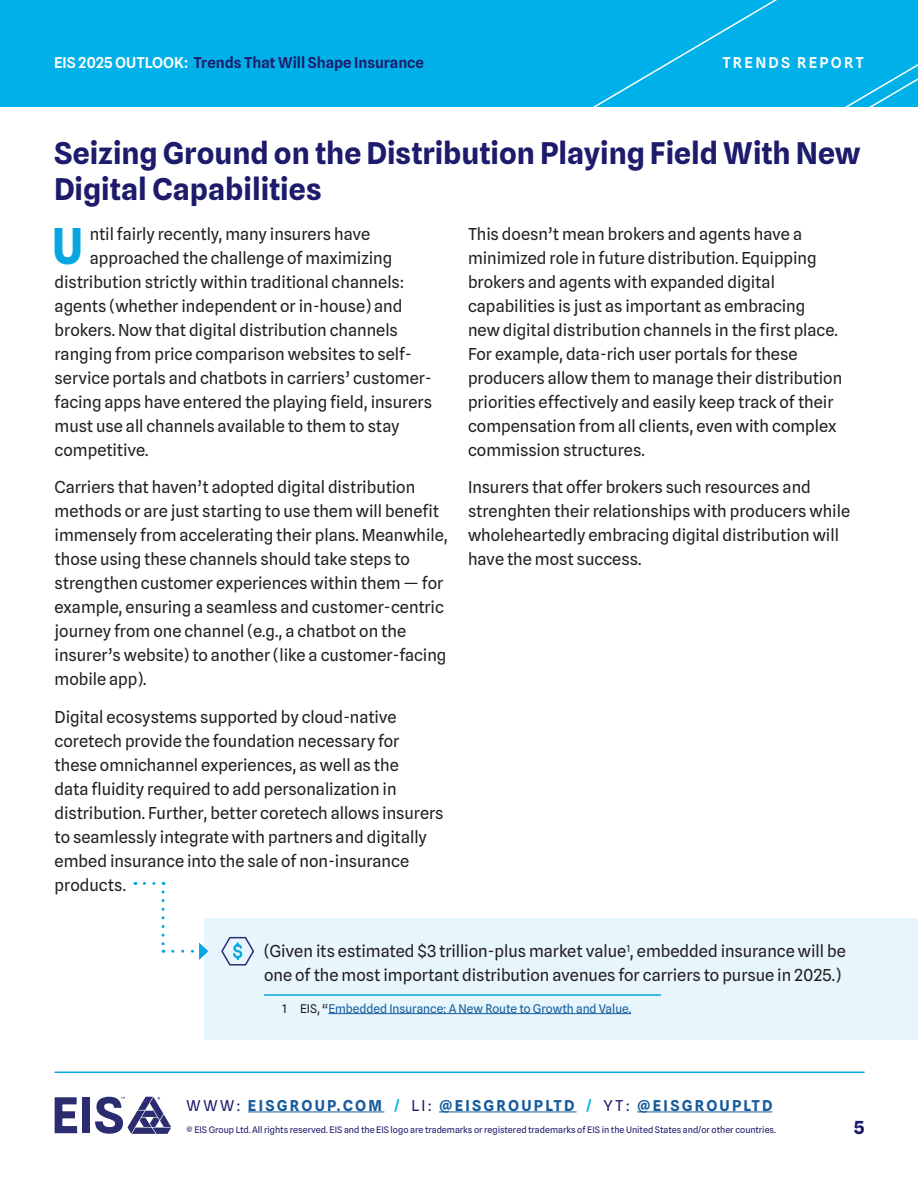
<style>
.page{position:relative;width:918px;height:1188px;background:#fff}
.page>*{position:absolute;margin:0;border:0;box-sizing:border-box;transform-origin:0 0}
.Body{font:700 49.5px "Spline Sans Mono";color:#06a7e0}
.Heading_2{font:700 30px/36px "Spline Sans";color:#1d1b6b}
.t1{font:700 18px "Spline Sans Mono";color:#1d1b6b}
.Body-2{font:16.5px/24px "Spline Sans";color:#231f20}
.t2{font:700 15px "Spline Sans";letter-spacing:.15em;color:#175d9e}
.t3{font:600 15px "Spline Sans";color:#1d1b6b}
.t4{font:600 15px "Spline Sans";letter-spacing:.15em;color:#fbfcfd}
.Footnote{font:12px "Spline Sans";color:#175d9e}
.t5{font:9px "Spline Sans";color:#1d1b6b}
.s1{color:#fbfcfd}
.s2{color:#231f20}
.s3{font-weight:400;color:#1d1b6b}
.s4{font-weight:600;color:#00b0e9}
</style>
<div class="page">
<hr style="left:55px;top:1072px;width:810px;height:1px;background:#06a7e0">
<svg style="left:55px;top:1097px;width:22px;height:36px"></svg>
<div style="left:82px;top:1097px;width:8px;height:36px;background:#2c2c71"></div>
<svg style="left:95px;top:1097px;width:76px;height:37px"></svg>
<hr style="left:248px;top:1112px;width:136px;height:1px;background:#175d9e">
<hr style="left:439px;top:1112px;width:138px;height:1px;background:#175d9e">
<hr style="left:637px;top:1112px;width:135px;height:1px;background:#175d9e">
<div style="left:0;top:0;width:918px;height:106px;background:#00b0e9"></div>
<svg style="left:584px;top:0;width:334px;height:107px"></svg>
<div style="left:204px;top:918px;width:714px;height:122px;background:#e6f6fc"></div>
<hr style="left:264px;top:994px;width:397px;height:2px;background:#06a7e0">
<hr style="left:328px;top:1013px;width:303px;height:1px;background:#175d9e">
<svg style="left:221px;top:936px;width:33px;height:30px"></svg>
<svg style="left:144px;top:882px;width:20px;height:3px"></svg>
<svg style="left:162px;top:892px;width:3px;height:61px"></svg>
<svg style="left:173px;top:943px;width:35px;height:17px"></svg>
<p class="t3" style="left:54px;top:54px;width:371px"><span class="s1">EIS 2025 OUTLOOK:</span> Trends That Will Shape Insurance</p>
<p class="t4" style="left:722px;top:54px;width:143px">TRENDS REPORT</p>
<p class="Heading_2" style="left:54px;top:135px;width:808px">Seizing Ground on the Distribution Playing Field With New<br>Digital Capabilities</p>
<p class="Body" style="left:53px;top:215px;width:31px">U</p>
<p class="Body-2" style="left:90px;top:222px;width:282px">ntil fairly recently, many insurers have</p>
<p class="Body-2" style="left:468px;top:222px;width:376px">This doesn’t mean brokers and agents have a minimized role in future distribution. Equipping brokers and agents with expanded digital capabilities is just as important as embracing<br>new digital distribution channels in the first place.<br>For example, data-rich user portals for these producers allow them to manage their distribution priorities effectively and easily keep track of their compensation from all clients, even with complex commission structures.</p>
<p class="Body-2" style="left:468px;top:475px;width:384px">Insurers that offer brokers such resources and strenghten their relationships with producers while wholeheartedly embracing digital distribution will have the most success.</p>
<p class="Body-2" style="left:90px;top:246px;width:304px">approached the challenge of maximizing</p>
<p class="Body-2" style="left:55px;top:270px;width:351px">distribution strictly within traditional channels:</p>
<p class="Body-2" style="left:55px;top:294px;width:349px">agents (whether independent or in-house) and</p>
<p class="Body-2" style="left:55px;top:318px;width:345px">brokers. Now that digital distribution channels</p>
<p class="Body-2" style="left:55px;top:342px;width:359px">ranging from price comparison websites to self-</p>
<p class="Body-2" style="left:55px;top:366px;width:379px">service portals and chatbots in carriers’ customer-</p>
<p class="Body-2" style="left:55px;top:390px;width:379px">facing apps have entered the playing field, insurers</p>
<p class="Body-2" style="left:55px;top:414px;width:346px">must use all channels available to them to stay</p>
<p class="Body-2" style="left:55px;top:438px;width:95px">competitive.</p>
<p class="Body-2" style="left:55px;top:475px;width:395px">Carriers that haven’t adopted digital distribution methods or are just starting to use them will benefit immensely from accelerating their plans. Meanwhile, those using these channels should take steps to strengthen customer experiences within them — for example, ensuring a seamless and customer-centric journey from one channel (e.g., a chatbot on the insurer’s website) to another (like a customer-facing mobile app).</p>
<p class="Body-2" style="left:55px;top:705px;width:390px">Digital ecosystems supported by cloud-native coretech provide the foundation necessary for these omnichannel experiences, as well as the<br>data fluidity required to add personalization in distribution. Further, better coretech allows insurers to seamlessly integrate with partners and digitally embed insurance into the sale of non-insurance products.</p>
<p class="Body-2" style="left:264px;top:939px;width:583px">(Given its estimated $3 trillion-plus market value<sup>1</sup>, embedded insurance will be one of the most important distribution avenues for carriers to pursue in 2025.)</p>
<p class="Footnote" style="left:282px;top:1001px;width:351px"><span class="s2">1 EIS, “</span>Embedded Insurance: A New Route to Growth and Value.</p>
<p class="t2" style="left:187px;top:1096px;width:587px"><span class="s3">WWW:</span> EISGROUP.COM <span class="s4">/</span> <span class="s3">LI:</span> @EISGROUPLTD <span class="s4">/</span> <span class="s3">YT:</span> @EISGROUPLTD</p>
<p class="t5" style="left:187px;top:1124px;width:591px">© EIS Group Ltd. All rights reserved. EIS and the EIS logo are trademarks or registered trademarks of EIS in the United States and/or other countries.</p>
<p class="t1" style="left:854px;top:1116px;width:12px">5</p>
</div>
